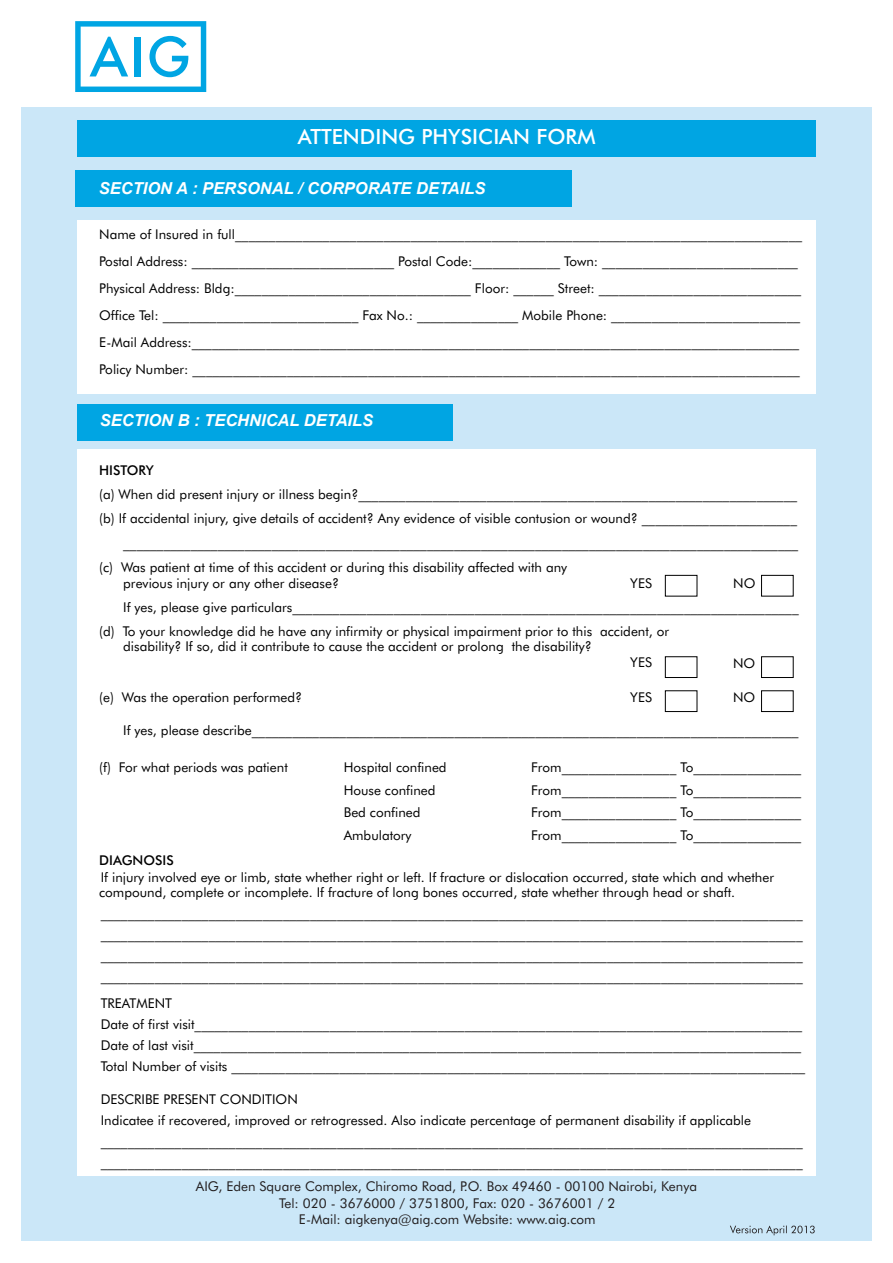
<style>
.page{position:relative;width:893px;height:1263px;background:#fff}
.page>*{position:absolute;margin:0;border:0;box-sizing:border-box;transform-origin:0 0}
.t1{font:500 21px "AIG Futura";color:#fff}
.t2{font:italic 700 16.5px "Arial";color:#fff}
.t3{font:13.5px/21px "AIG Futura";color:#000}
.t4{font:13.5px/16.5px "AIG Futura";color:#231f20;text-align:center}
.t5{font:500 13.5px "AIG Futura";color:#000}
</style>
<div class="page">
<div style="left:21px;top:107px;width:851px;height:1133px;background:#cbe7f8"></div>
<div style="left:77px;top:220px;width:739px;height:955px;background:#fff"></div>
<div style="left:77px;top:120px;width:739px;height:37px;background:#00a5e3"></div>
<div style="left:76px;top:171px;width:496px;height:36px;background:#00a5e3"></div>
<div style="left:76px;top:394px;width:741px;height:55px;background:#cbe7f8"></div>
<div style="left:77px;top:404px;width:376px;height:37px;background:#00a5e3"></div>
<div style="left:665px;top:575px;width:32px;height:21px;border:1px solid #000"></div>
<div style="left:761px;top:575px;width:33px;height:21px;border:1px solid #000"></div>
<div style="left:665px;top:656px;width:32px;height:22px;border:1px solid #000"></div>
<div style="left:761px;top:656px;width:33px;height:22px;border:1px solid #000"></div>
<div style="left:665px;top:690px;width:32px;height:22px;border:1px solid #000"></div>
<div style="left:761px;top:690px;width:33px;height:22px;border:1px solid #000"></div>
<svg style="left:75px;top:21px;width:131px;height:71px"></svg>
<svg style="left:730px;top:1225px;width:85px;height:10px"></svg>
<h1 class="t1" style="left:298px;top:124px;width:299px">ATTENDING PHYSICIAN FORM</h1>
<p class="t2" style="left:99px;top:177px;width:388px">SECTION A : PERSONAL / CORPORATE DETAILS</p>
<p class="t3" style="left:99px;top:221px;width:704px;line-height:27px">Name of Insured in full____________________________________________________________________________________ Postal Address: ______________________________ Postal Code:_____________ Town: _____________________________ Physical Address: Bldg:___________________________________ Floor: ______ Street: ______________________________ Office Tel: _____________________________ Fax No.: _______________ Mobile Phone: ____________________________ E-Mail Address:__________________________________________________________________________________________ Policy Number: __________________________________________________________________________________________</p>
<p class="t2" style="left:100px;top:409px;width:275px">SECTION B : TECHNICAL DETAILS</p>
<p class="t5" style="left:99px;top:462px;width:56px">HISTORY</p>
<p class="t3" style="left:99px;top:484px;width:699px">(a) When did present injury or illness begin?_________________________________________________________________</p>
<p class="t3" style="left:99px;top:508px;width:699px">(b) If accidental injury, give details of accident? Any evidence of visible contusion or wound? _______________________</p>
<p class="t3" style="left:123px;top:532px;width:676px">____________________________________________________________________________________________________</p>
<p class="t3" style="left:99px;top:556px;width:469px">(c) Was patient at time of this accident or during this disability affected with any</p>
<p class="t3" style="left:123px;top:572px;width:217px">previous injury or any other disease?</p>
<p class="t3" style="left:630px;top:572px;width:23px">YES</p>
<p class="t3" style="left:733px;top:572px;width:24px">NO</p>
<p class="t3" style="left:123px;top:596px;width:677px">If yes, please give particulars___________________________________________________________________________</p>
<p class="t3" style="left:99px;top:620px;width:572px">(d) To your knowledge did he have any infirmity or physical impairment prior to this accident, or</p>
<p class="t3" style="left:123px;top:636px;width:470px">disability? If so, did it contribute to cause the accident or prolong the disability?</p>
<p class="t3" style="left:630px;top:651px;width:23px">YES</p>
<p class="t3" style="left:99px;top:687px;width:204px">(e) Was the operation performed?</p>
<p class="t3" style="left:630px;top:687px;width:23px">YES</p>
<p class="t3" style="left:733px;top:653px;width:24px">NO</p>
<p class="t3" style="left:733px;top:687px;width:24px">NO</p>
<p class="t3" style="left:123px;top:719px;width:677px">If yes, please describe_________________________________________________________________________________</p>
<p class="t3" style="left:99px;top:757px;width:190px">(f) For what periods was patient</p>
<p class="t3" style="left:344px;top:757px;width:104px">Hospital confined</p>
<p class="t3" style="left:531px;top:757px;width:272px">From_________________ To________________</p>
<p class="t3" style="left:344px;top:779px;width:93px">House confined</p>
<p class="t3" style="left:531px;top:779px;width:272px">From_________________ To________________</p>
<p class="t3" style="left:344px;top:802px;width:78px">Bed confined</p>
<p class="t3" style="left:531px;top:802px;width:272px">From_________________ To________________</p>
<p class="t3" style="left:344px;top:824px;width:69px">Ambulatory</p>
<p class="t3" style="left:531px;top:824px;width:272px">From_________________ To________________</p>
<p class="t5" style="left:99px;top:852px;width:76px">DIAGNOSIS</p>
<p class="t3" style="left:99px;top:869px;width:676px;line-height:15px">If injury involved eye or limb, state whether right or left. If fracture or dislocation occurred, state which and whether compound, complete or incomplete. If fracture of long bones occurred, state whether through head or shaft.</p>
<p class="t3" style="left:101px;top:902px;width:704px;text-align:justify">________________________________________________________________________________________________________ ________________________________________________________________________________________________________ ________________________________________________________________________________________________________ ________________________________________________________________________________________________________</p>
<p class="t3" style="left:101px;top:992px;width:706px">TREATMENT<br>Date of first visit__________________________________________________________________________________________ Date of last visit__________________________________________________________________________________________ Total Number of visits _____________________________________________________________________________________</p>
<p class="t3" style="left:101px;top:1088px;width:704px">DESCRIBE PRESENT CONDITION<br>Indicatee if recovered, improved or retrogressed. Also indicate percentage of permanent disability if applicable ________________________________________________________________________________________________________ ________________________________________________________________________________________________________</p>
<p class="t4" style="left:196px;top:1178px;width:503px">AIG, Eden Square Complex, Chiromo Road, P.O. Box 49460 - 00100 Nairobi, Kenya<br>Tel: 020 - 3676000 / 3751800, Fax: 020 - 3676001 / 2<br>E-Mail: aigkenya@aig.com Website: www.aig.com</p>
</div>
